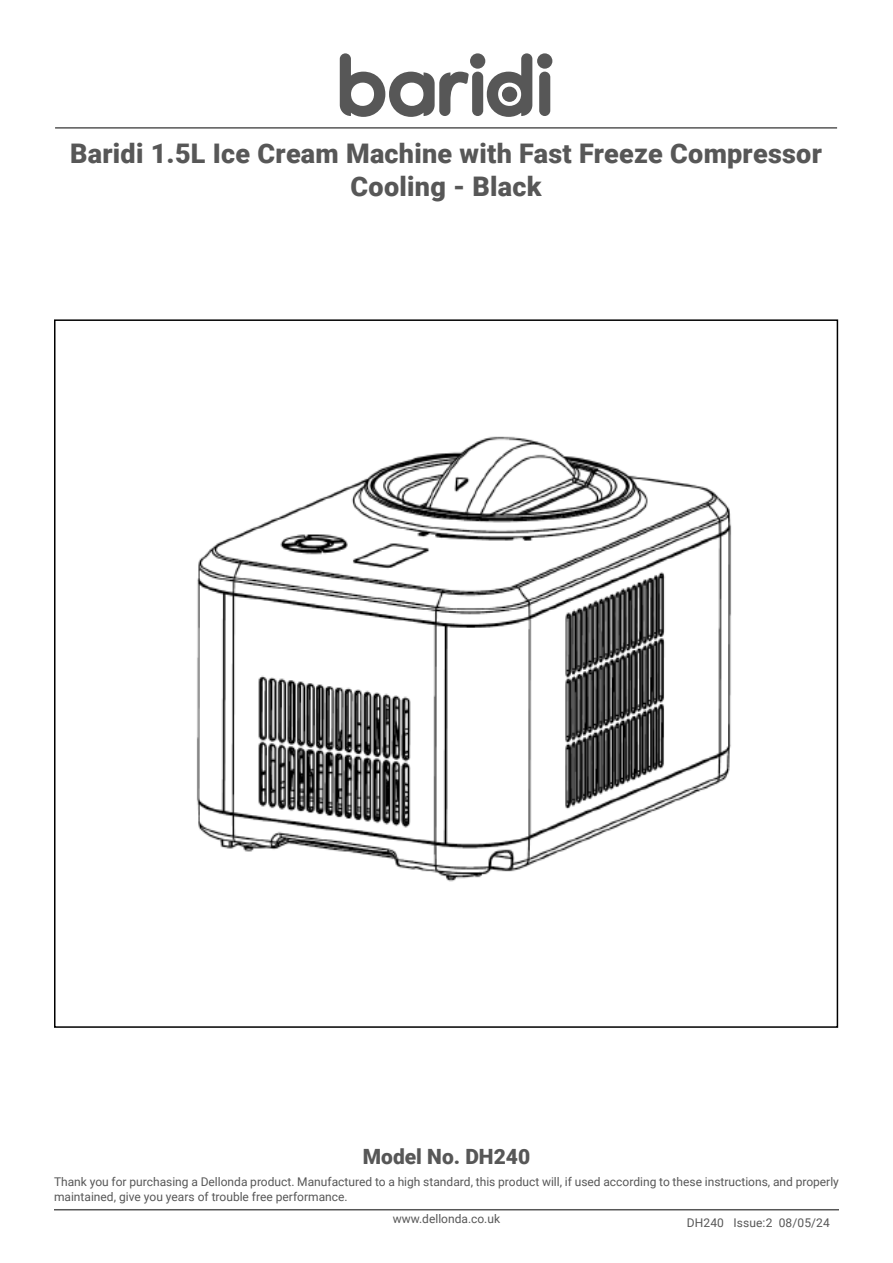
<style>
.page{position:relative;width:893px;height:1263px;background:#fff}
.page>*{position:absolute;margin:0;border:0;box-sizing:border-box;transform-origin:0 0}
.Product_Header{font:900 27px/33.8px "Roboto";letter-spacing:.01em;color:#575757;text-align:center}
.Model_Number{font:900 21px "Roboto";color:#575757}
.Copy__Justified{font:12px/15px "Roboto";color:#575757}
.Body{font:12px "Roboto";letter-spacing:.01em;color:#575757}
.Page_Footer{font:12px "Roboto";color:#575757}
</style>
<div class="page">
<hr style="left:55px;top:127px;width:782px;height:2px;background:#575757">
<svg style="left:340px;top:53px;width:129px;height:64px"></svg>
<div style="left:472px;top:72px;width:11px;height:44px;background:#575757;border-radius:6px"></div>
<svg style="left:487px;top:53px;width:45px;height:64px"></svg>
<div style="left:539px;top:72px;width:11px;height:44px;background:#575757;border-radius:6px"></div>
<div style="left:470px;top:53px;width:15px;height:16px;background:#575757;border-radius:50%"></div>
<div style="left:537px;top:53px;width:15px;height:16px;background:#575757;border-radius:50%"></div>
<div style="left:502px;top:87px;width:15px;height:15px;background:#575757;border-radius:50%"></div>
<hr style="left:54px;top:1209px;width:785px;height:1px;background:#575757">
<img style="left:196px;top:436px;width:536px;height:446px">
<p class="Product_Header" style="left:70px;top:135px;width:753px">Baridi 1.5L Ice Cream Machine with Fast Freeze Compressor<br>Cooling - Black</p>
<p class="Model_Number" style="left:363px;top:1141px;width:169px">Model No. DH240</p>
<p class="Copy__Justified" style="left:54px;top:1174px;width:786px">Thank you for purchasing a Dellonda product. Manufactured to a high standard, this product will, if used according to these instructions, and properly maintained, give you years of trouble free performance.</p>
<p class="Page_Footer" style="left:393px;top:1210px;width:109px">www.dellonda.co.uk</p>
<p class="Body" style="left:687px;top:1214px;width:145px">DH240 Issue:2 08/05/24</p>
</div>
